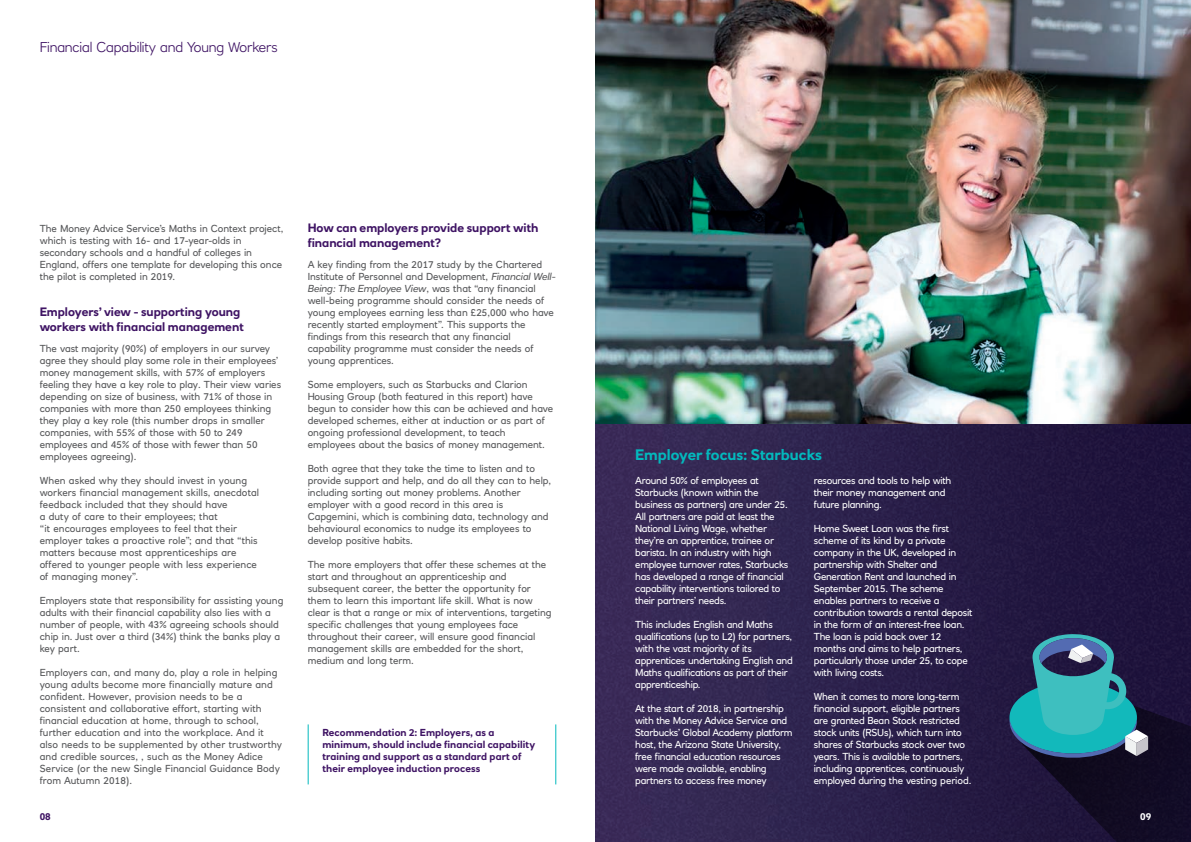
<style>
.page{position:relative;width:1191px;height:842px;background:#fff}
.page>*{position:absolute;margin:0;border:0;box-sizing:border-box;transform-origin:0 0}
.t1{font:700 15px "RN House Sans";color:#03b9bd}
.t2{font:300 14px "RN House Sans";letter-spacing:-.01em;color:#3f1464}
.t3{font:700 12px/14.5px "RN House Sans";color:#3f1464}
.t4{font:10px/12px "RN House Sans";color:#57585a}
.t5{font:10px/12px "RN House Sans";letter-spacing:-.025em;color:#fff}
.t6{font:700 10px/12px "RN House Sans";letter-spacing:.01em;color:#3f1464}
.t7{font:700 10px "RN House Sans";color:#fff}
.s1{font-style:italic}
</style>
<div class="page">
<img style="left:595px;top:0;width:596px;height:424px">
<hr style="left:308px;top:724px;width:1px;height:60px;background:#03b9bd">
<hr style="left:555px;top:724px;width:1px;height:60px;background:#03b9bd">
<img style="left:595px;top:424px;width:596px;height:418px">
<img style="left:1180px;top:722px;width:11px;height:120px">
<div style="left:1167px;top:718px;width:13px;height:124px;background:#110b25"></div>
<div style="left:1154px;top:713px;width:13px;height:129px;background:#110b24"></div>
<img style="left:1140px;top:708px;width:14px;height:134px">
<img style="left:1127px;top:761px;width:13px;height:81px">
<img style="left:1113px;top:761px;width:14px;height:81px">
<img style="left:1100px;top:761px;width:14px;height:78px">
<img style="left:1087px;top:761px;width:13px;height:64px">
<img style="left:1073px;top:761px;width:14px;height:51px">
<img style="left:1060px;top:761px;width:14px;height:37px">
<img style="left:1047px;top:761px;width:14px;height:23px">
<img style="left:1033px;top:761px;width:14px;height:9px">
<svg style="left:1003px;top:634px;width:145px;height:127px"></svg>
<h2 class="t2" style="left:40px;top:39px;width:239px">Financial Capability and Young Workers</h2>
<p class="t4" style="left:40px;top:223px;width:245px">The Money Advice Service’s Maths in Context project, which is testing with 16- and 17-year-olds in secondary schools and a handful of colleges in England, offers one template for developing this once the pilot is completed in 2019.</p>
<p class="t3" style="left:40px;top:305px;width:206px">Employers’ view - supporting young workers with financial management</p>
<p class="t4" style="left:40px;top:343px;width:243px">The vast majority (90%) of employers in our survey agree they should play some role in their employees’ money management skills, with 57% of employers feeling they have a key role to play. Their view varies depending on size of business, with 71% of those in companies with more than 250 employees thinking they play a key role (this number drops in smaller companies, with 55% of those with 50 to 249 employees and 45% of those with fewer than 50 employees agreeing).</p>
<p class="t4" style="left:40px;top:475px;width:221px">When asked why they should invest in young workers financial management skills, anecdotal feedback included that they should have<br>a duty of care to their employees; that<br>“it encourages employees to feel that their employer takes a proactive role”; and that “this matters because most apprenticeships are offered to younger people with less experience of managing money”.</p>
<p class="t4" style="left:40px;top:595px;width:245px">Employers state that responsibility for assisting young adults with their financial capability also lies with a number of people, with 43% agreeing schools should chip in. Just over a third (34%) think the banks play a key part.</p>
<p class="t4" style="left:40px;top:667px;width:244px">Employers can, and many do, play a role in helping young adults become more financially mature and confident. However, provision needs to be a consistent and collaborative effort, starting with financial education at home, through to school, further education and into the workplace. And it also needs to be supplemented by other trustworthy and credible sources, , such as the Money Adice Service (or the new Single Financial Guidance Body from Autumn 2018).</p>
<p class="t6" style="left:40px;top:811px;width:13px">08</p>
<p class="t3" style="left:308px;top:221px;width:232px">How can employers provide support with financial management?</p>
<p class="t4" style="left:308px;top:259px;width:249px">A key finding from the 2017 study by the Chartered Institute of Personnel and Development, <span class="s1">Financial Well-Being: The Employee View</span>, was that “any financial well-being programme should consider the needs of young employees earning less than £25,000 who have recently started employment”. This supports the findings from this research that any financial capability programme must consider the needs of young apprentices.</p>
<p class="t4" style="left:308px;top:379px;width:247px">Some employers, such as Starbucks and Clarion Housing Group (both featured in this report) have begun to consider how this can be achieved and have developed schemes, either at induction or as part of ongoing professional development, to teach employees about the basics of money management.</p>
<p class="t4" style="left:308px;top:463px;width:245px">Both agree that they take the time to listen and to provide support and help, and do all they can to help, including sorting out money problems. Another employer with a good record in this area is Capgemini, which is combining data, technology and behavioural economics to nudge its employees to develop positive habits.</p>
<p class="t4" style="left:308px;top:559px;width:245px">The more employers that offer these schemes at the start and throughout an apprenticeship and subsequent career, the better the opportunity for them to learn this important life skill. What is now clear is that a range or mix of interventions, targeting specific challenges that young employees face throughout their career, will ensure good financial management skills are embedded for the short, medium and long term.</p>
<p class="t6" style="left:322px;top:727px;width:214px">Recommendation 2: Employers, as a minimum, should include financial capability training and support as a standard part of their employee induction process</p>
<h1 class="t1" style="left:635px;top:445px;width:188px">Employer focus: Starbucks</h1>
<p class="t5" style="left:635px;top:475px;width:155px">Around 50% of employees at<br>Starbucks (known within the business as partners) are under 25.<br>All partners are paid at least the<br>National Living Wage, whether they’re an apprentice, trainee or barista. In an industry with high employee turnover rates, Starbucks has developed a range of financial capability interventions tailored to their partners’ needs.</p>
<p class="t5" style="left:635px;top:619px;width:159px">This includes English and Maths qualifications (up to L2) for partners, with the vast majority of its apprentices undertaking English and<br>Maths qualifications as part of their apprenticeship.</p>
<p class="t5" style="left:635px;top:703px;width:159px">At the start of 2018, in partnership with the Money Advice Service and Starbucks’ Global Academy platform host, the Arizona State University, free financial education resources were made available, enabling partners to access free money</p>
<p class="t5" style="left:814px;top:475px;width:139px">resources and tools to help with their money management and future planning.</p>
<p class="t5" style="left:814px;top:523px;width:160px">Home Sweet Loan was the first scheme of its kind by a private company in the UK, developed in partnership with Shelter and<br>Generation Rent and launched in<br>September 2015. The scheme enables partners to receive a contribution towards a rental deposit in the form of an interest-free loan.<br>The loan is paid back over 12 months and aims to help partners, particularly those under 25, to cope with living costs.</p>
<p class="t5" style="left:814px;top:691px;width:159px">When it comes to more long-term financial support, eligible partners are granted Bean Stock restricted stock units (RSUs), which turn into shares of Starbucks stock over two years. This is available to partners, including apprentices, continuously employed during the vesting period.</p>
<p class="t7" style="left:1140px;top:811px;width:13px">09</p>
</div>
